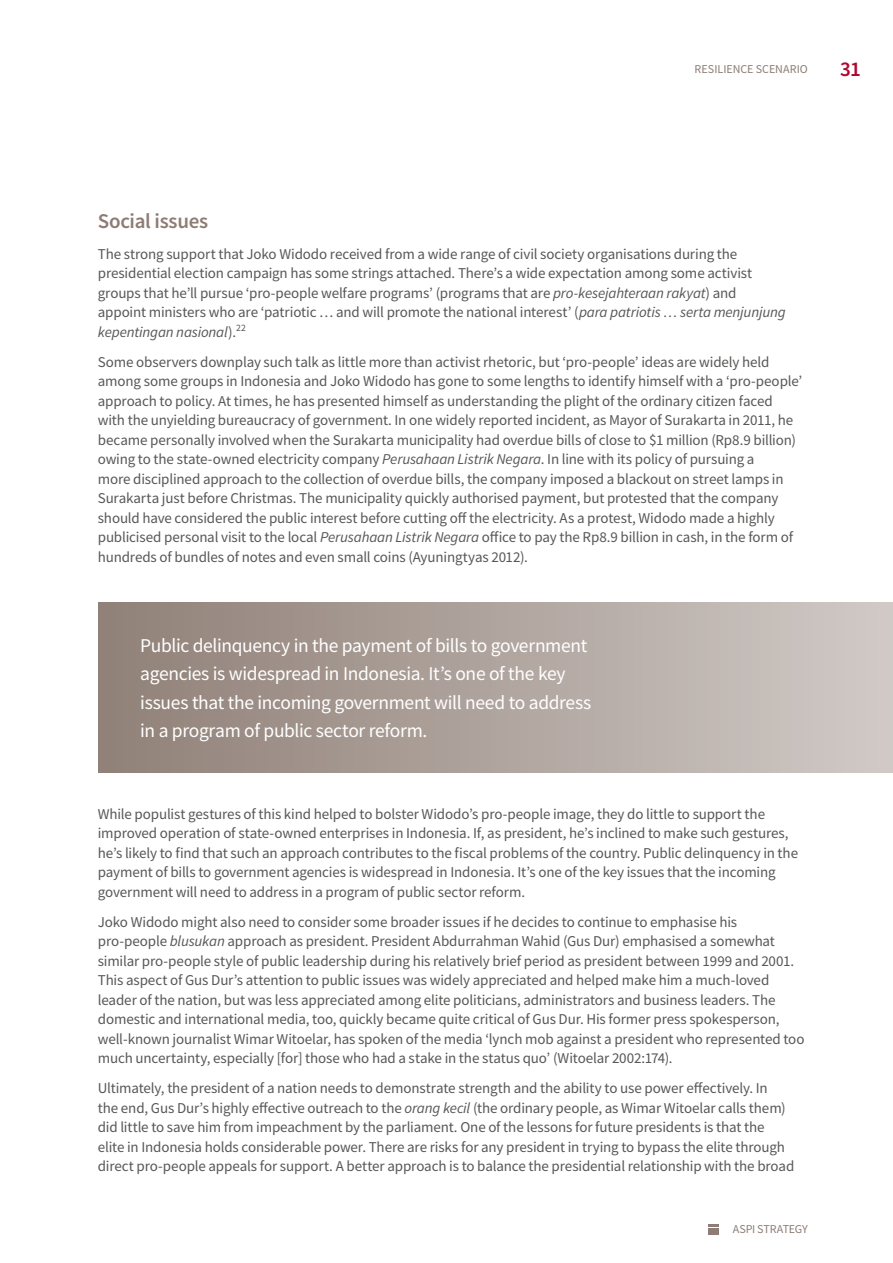
<style>
.page{position:relative;width:893px;height:1263px;background:#fff}
.page>*{position:absolute;margin:0;border:0;box-sizing:border-box;transform-origin:0 0}
.t1{font:600 21px "Source Sans Pro";letter-spacing:-.015em;color:#8d7d74}
.t2{font:600 21px "Source Sans Pro";color:#b00930}
.Pull_Out_text{font:19.5px/28.5px "Source Sans Pro";letter-spacing:-.02em;color:#fff}
.Text{font:15px/19.5px "Source Sans Pro";letter-spacing:-.01em;color:#575756}
.t3{font:12px "Source Sans Pro";letter-spacing:-.015em;color:#8d7d74}
.s1{font-style:italic}
</style>
<div class="page">
<svg style="left:708px;top:1224px;width:10px;height:2px"></svg>
<div style="left:708px;top:1228px;width:10px;height:6px;background:#8d7d74"></div>
<div style="left:98px;top:602px;width:795px;height:170px;background:linear-gradient(to right,#908077,#d0c9c6)"></div>
<p class="t3" style="left:695px;top:61px;width:14px">Resilience</p>
<p class="t3" style="left:756px;top:61px;width:8px">scenario</p>
<h1 class="t2" style="left:840px;top:55px;width:22px">31</h1>
<h2 class="t1" style="left:98px;top:208px;width:112px">Social issues</h2>
<p class="Text" style="left:98px;top:244px;width:689px">The strong support that Joko Widodo received from a wide range of civil society organisations during the presidential election campaign has some strings attached. There’s a wide expectation among some activist groups that he’ll pursue ‘pro-people welfare programs’ (programs that are <span class="s1">pro-kesejahteraan rakyat</span>) and appoint ministers who are ‘patriotic … and will promote the national interest’ (<span class="s1">para patriotis … serta menjunjung kepentingan nasional</span>).<sup>22</sup></p>
<p class="Text" style="left:98px;top:352px;width:706px">Some observers downplay such talk as little more than activist rhetoric, but ‘pro-people’ ideas are widely held among some groups in Indonesia and Joko Widodo has gone to some lengths to identify himself with a ‘pro-people’ approach to policy. At times, he has presented himself as understanding the plight of the ordinary citizen faced with the unyielding bureaucracy of government. In one widely reported incident, as Mayor of Surakarta in 2011, he became personally involved when the Surakarta municipality had overdue bills of close to $1 million (Rp8.9 billion) owing to the state-owned electricity company <span class="s1">Perusahaan Listrik Negara</span>. In line with its policy of pursuing a<br>more disciplined approach to the collection of overdue bills, the company imposed a blackout on street lamps in Surakarta just before Christmas. The municipality quickly authorised payment, but protested that the company should have considered the public interest before cutting off the electricity. As a protest, Widodo made a highly publicised personal visit to the local <span class="s1">Perusahaan Listrik Negara</span> office to pay the Rp8.9 billion in cash, in the form of hundreds of bundles of notes and even small coins (Ayuningtyas 2012).</p>
<p class="Pull_Out_text" style="left:140px;top:631px;width:453px">Public delinquency in the payment of bills to government agencies is widespread in Indonesia. It’s one of the key issues that the incoming government will need to address in a program of public sector reform.</p>
<p class="Text" style="left:98px;top:804px;width:702px">While populist gestures of this kind helped to bolster Widodo’s pro-people image, they do little to support the improved operation of state-owned enterprises in Indonesia. If, as president, he’s inclined to make such gestures, he’s likely to find that such an approach contributes to the fiscal problems of the country. Public delinquency in the payment of bills to government agencies is widespread in Indonesia. It’s one of the key issues that the incoming government will need to address in a program of public sector reform.</p>
<p class="Text" style="left:98px;top:912px;width:708px">Joko Widodo might also need to consider some broader issues if he decides to continue to emphasise his pro-people <span class="s1">blusukan</span> approach as president. President Abdurrahman Wahid (Gus Dur) emphasised a somewhat similar pro-people style of public leadership during his relatively brief period as president between 1999 and 2001.<br>This aspect of Gus Dur’s attention to public issues was widely appreciated and helped make him a much-loved leader of the nation, but was less appreciated among elite politicians, administrators and business leaders. The domestic and international media, too, quickly became quite critical of Gus Dur. His former press spokesperson, well-known journalist Wimar Witoelar, has spoken of the media ‘lynch mob against a president who represented too much uncertainty, especially [for] those who had a stake in the status quo’ (Witoelar 2002:174).</p>
<p class="Text" style="left:98px;top:1078px;width:698px">Ultimately, the president of a nation needs to demonstrate strength and the ability to use power effectively. In<br>the end, Gus Dur’s highly effective outreach to the <span class="s1">orang kecil</span> (the ordinary people, as Wimar Witoelar calls them) did little to save him from impeachment by the parliament. One of the lessons for future presidents is that the elite in Indonesia holds considerable power. There are risks for any president in trying to bypass the elite through direct pro-people appeals for support. A better approach is to balance the presidential relationship with the broad</p>
<p class="t3" style="left:733px;top:1221px;width:77px">ASPI STRATEGY</p>
</div>
